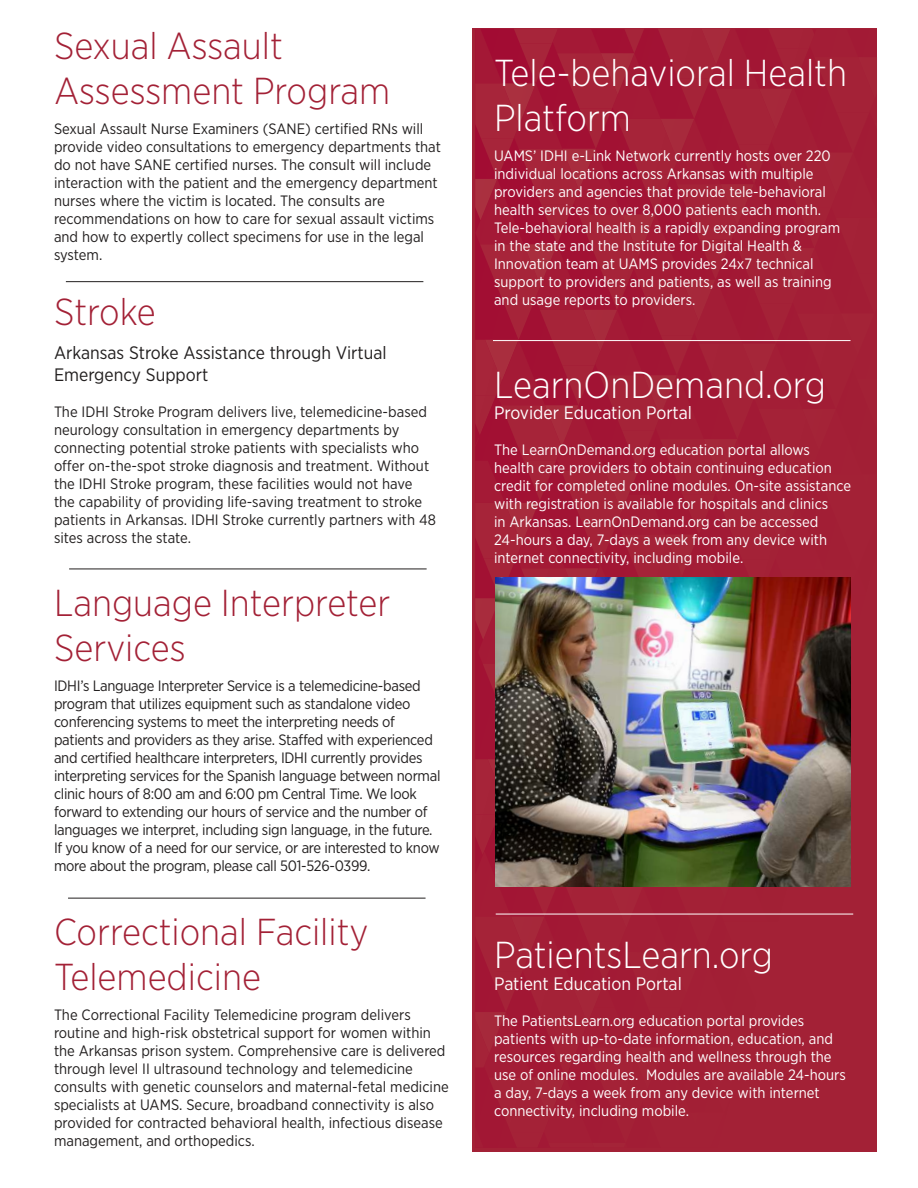
<style>
.page{position:relative;width:918px;height:1188px;background:#fff}
.page>*{position:absolute;margin:0;border:0;box-sizing:border-box;transform-origin:0 0}
.t1{font:300 37.5px/45px "Gotham Narrow";color:#a32136}
.t2{font:300 37.5px/45px "Gotham Narrow";color:#fff}
.t3{font:18px/21.6px "Gotham Narrow";color:#221f1f}
.t4{font:18px "Gotham Narrow";color:#fff}
.t5{font:15px/18px "Gotham Narrow";color:#221f1f}
.t6{font:15px/18px "Gotham Narrow";color:#fff}
.t7{font:15px/18px "Gotham Narrow";letter-spacing:-.02em;color:#221f1f}
</style>
<div class="page">
<svg style="left:475px;top:29px;width:402px;height:1119px;background:#a31e36"></svg>
<hr style="left:66px;top:281px;width:357px;height:1px;background:#221f1f">
<hr style="left:69px;top:569px;width:358px;height:1px;background:#221f1f">
<hr style="left:493px;top:340px;width:358px;height:1px;background:#fff">
<hr style="left:496px;top:914px;width:357px;height:1px;background:#fff">
<img style="left:496px;top:578px;width:354px;height:309px">
<hr style="left:68px;top:898px;width:358px;height:1px;background:#221f1f">
<h1 class="t1" style="left:54px;top:25px;width:338px">Sexual Assault<br>Assessment Program</h1>
<p class="t5" style="left:54px;top:121px;width:388px">Sexual Assault Nurse Examiners (SANE) certified RNs will provide video consultations to emergency departments that do not have SANE certified nurses. The consult will include interaction with the patient and the emergency department nurses where the victim is located. The consults are recommendations on how to care for sexual assault victims and how to expertly collect specimens for use in the legal system.</p>
<h1 class="t1" style="left:54px;top:292px;width:103px">Stroke</h1>
<p class="t3" style="left:54px;top:343px;width:334px">Arkansas Stroke Assistance through Virtual<br>Emergency Support</p>
<p class="t5" style="left:54px;top:403px;width:383px">The IDHI Stroke Program delivers live, telemedicine-based neurology consultation in emergency departments by connecting potential stroke patients with specialists who offer on-the-spot stroke diagnosis and treatment. Without the IDHI Stroke program, these facilities would not have the capability of providing life-saving treatment to stroke patients in Arkansas. IDHI Stroke currently partners with 48 sites across the state.</p>
<h1 class="t1" style="left:54px;top:583px;width:338px">Language Interpreter<br>Services</h1>
<p class="t7" style="left:54px;top:678px;width:388px">IDHI’s Language Interpreter Service is a telemedicine-based program that utilizes equipment such as standalone video conferencing systems to meet the interpreting needs of patients and providers as they arise. Staffed with experienced and certified healthcare interpreters, IDHI currently provides interpreting services for the Spanish language between normal clinic hours of 8:00 am and 6:00 pm Central Time. We look forward to extending our hours of service and the number of languages we interpret, including sign language, in the future.<br>If you know of a need for our service, or are interested to know more about the program, please call 501-526-0399.</p>
<h1 class="t1" style="left:54px;top:911px;width:316px">Correctional Facility<br>Telemedicine</h1>
<p class="t5" style="left:54px;top:1007px;width:396px">The Correctional Facility Telemedicine program delivers routine and high-risk obstetrical support for women within the Arkansas prison system. Comprehensive care is delivered through level II ultrasound technology and telemedicine consults with genetic counselors and maternal-fetal medicine specialists at UAMS. Secure, broadband connectivity is also provided for contracted behavioral health, infectious disease management, and orthopedics.</p>
<h1 class="t2" style="left:494px;top:52px;width:354px">Tele-behavioral Health<br>Platform</h1>
<p class="t6" style="left:494px;top:147px;width:348px">UAMS’ IDHI e-Link Network currently hosts over 220 individual locations across Arkansas with multiple providers and agencies that provide tele-behavioral health services to over 8,000 patients each month.<br>Tele-behavioral health is a rapidly expanding program in the state and the Institute for Digital Health &amp; Innovation team at UAMS provides 24x7 technical support to providers and patients, as well as training and usage reports to providers.</p>
<h1 class="t2" style="left:494px;top:364px;width:334px">LearnOnDemand.org</h1>
<p class="t4" style="left:494px;top:405px;width:200px">Provider Education Portal</p>
<p class="t6" style="left:494px;top:442px;width:358px">The LearnOnDemand.org education portal allows health care providers to obtain continuing education credit for completed online modules. On-site assistance with registration is available for hospitals and clinics<br>in Arkansas. LearnOnDemand.org can be accessed 24-hours a day, 7-days a week from any device with internet connectivity, including mobile.</p>
<h1 class="t2" style="left:494px;top:934px;width:280px">PatientsLearn.org</h1>
<p class="t4" style="left:494px;top:975px;width:189px">Patient Education Portal</p>
<p class="t6" style="left:494px;top:1012px;width:353px">The PatientsLearn.org education portal provides patients with up-to-date information, education, and resources regarding health and wellness through the use of online modules. Modules are available 24-hours a day, 7-days a week from any device with internet connectivity, including mobile.</p>
</div>
